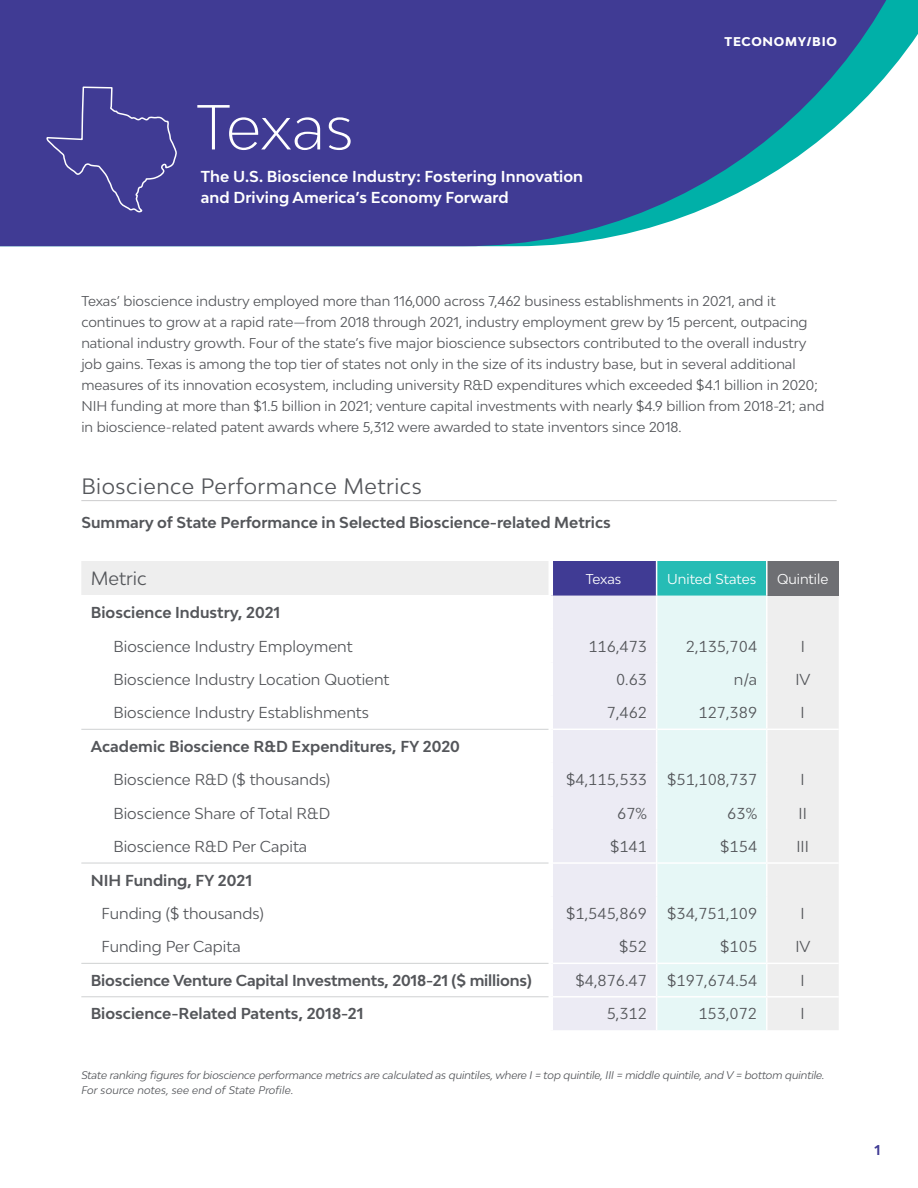
<style>
.page{position:relative;width:918px;height:1188px;background:#fff}
.page>*{position:absolute;margin:0;border:0;box-sizing:border-box;transform-origin:0 0}
.t1{font:300 60px "Bw Modelica";letter-spacing:-.005em;color:#fff}
.t2{font:21px "Bw Modelica";letter-spacing:.025em;color:#54565a}
.t3{font:18px "Bw Modelica";color:#54565a}
.t4{font:15px "Bw Modelica";color:#54565a}
.t5{font:700 15px "Bw Modelica";color:#54565a}
.t6{font:700 15px/21px "Bw Modelica";letter-spacing:.005em;color:#fff}
.t7{font:13.5px/21px "Bw Modelica";color:#54565a}
.t8{font:13.5px "Bw Modelica";color:#fff}
.t9{font:700 13.5px "Bw Modelica";color:#403b94}
.t10{font:800 12px "Bw Modelica";letter-spacing:.06em;color:#fff}
.t11{font:italic 10.5px/15px "Bw Modelica";letter-spacing:-.01em;color:#54565a}
</style>
<div class="page">
<svg style="left:0;top:0;width:918px;height:246px;background:#5359a2"></svg>
<svg style="left:46px;top:86px;width:132px;height:126px;background:#484499"></svg>
<hr style="left:81px;top:500px;width:756px;height:1px;background:#ccccce">
<div style="left:81px;top:561px;width:758px;height:469px;background:#eee"></div>
<div style="left:551px;top:561px;width:106px;height:35px;background:#403b94"></div>
<div style="left:657px;top:561px;width:110px;height:35px;background:#26bcb5"></div>
<div style="left:767px;top:561px;width:72px;height:35px;background:#6e6f73"></div>
<div style="left:81px;top:596px;width:470px;height:33px;background:#fff"></div>
<div style="left:553px;top:596px;width:103px;height:434px;background:#ecebf4"></div>
<div style="left:657px;top:596px;width:109px;height:434px;background:#e6f7f6"></div>
<svg style="left:81px;top:629px;width:468px;height:100px"></svg>
<svg style="left:81px;top:730px;width:468px;height:300px"></svg>
<hr style="left:553px;top:729px;width:103px;height:1px;background:#fff">
<hr style="left:657px;top:729px;width:110px;height:1px;background:#fff">
<hr style="left:767px;top:729px;width:72px;height:1px;background:#fff">
<hr style="left:553px;top:996px;width:103px;height:2px;background:#fff">
<hr style="left:657px;top:996px;width:110px;height:2px;background:#fff">
<hr style="left:767px;top:996px;width:72px;height:2px;background:#fff">
<hr style="left:553px;top:963px;width:103px;height:1px;background:#fff">
<hr style="left:657px;top:963px;width:110px;height:1px;background:#fff">
<hr style="left:767px;top:963px;width:72px;height:1px;background:#fff">
<hr style="left:553px;top:862px;width:103px;height:2px;background:#fff">
<hr style="left:657px;top:862px;width:110px;height:2px;background:#fff">
<hr style="left:767px;top:862px;width:72px;height:2px;background:#fff">
<hr style="left:656px;top:561px;width:1px;height:35px;background:#fff">
<hr style="left:766px;top:561px;width:2px;height:35px;background:#fff">
<hr style="left:656px;top:596px;width:1px;height:33px;background:#fff">
<hr style="left:656px;top:629px;width:1px;height:33px;background:#fff">
<hr style="left:656px;top:662px;width:1px;height:34px;background:#fff">
<hr style="left:656px;top:696px;width:1px;height:33px;background:#fff">
<hr style="left:656px;top:729px;width:1px;height:34px;background:#fff">
<hr style="left:656px;top:763px;width:1px;height:33px;background:#fff">
<hr style="left:656px;top:796px;width:1px;height:34px;background:#fff">
<hr style="left:656px;top:830px;width:1px;height:33px;background:#fff">
<hr style="left:656px;top:863px;width:1px;height:33px;background:#fff">
<hr style="left:656px;top:896px;width:1px;height:34px;background:#fff">
<hr style="left:656px;top:930px;width:1px;height:33px;background:#fff">
<hr style="left:656px;top:963px;width:1px;height:34px;background:#fff">
<hr style="left:656px;top:997px;width:1px;height:33px;background:#fff">
<hr style="left:766px;top:596px;width:2px;height:33px;background:#fff">
<hr style="left:766px;top:629px;width:2px;height:33px;background:#fff">
<hr style="left:766px;top:662px;width:2px;height:34px;background:#fff">
<hr style="left:766px;top:696px;width:2px;height:33px;background:#fff">
<hr style="left:766px;top:730px;width:2px;height:33px;background:#fff">
<hr style="left:766px;top:763px;width:2px;height:33px;background:#fff">
<hr style="left:766px;top:796px;width:2px;height:34px;background:#fff">
<hr style="left:766px;top:830px;width:2px;height:32px;background:#fff">
<hr style="left:766px;top:864px;width:2px;height:32px;background:#fff">
<hr style="left:766px;top:896px;width:2px;height:34px;background:#fff">
<hr style="left:766px;top:930px;width:2px;height:33px;background:#fff">
<hr style="left:766px;top:964px;width:2px;height:32px;background:#fff">
<hr style="left:766px;top:998px;width:2px;height:32px;background:#fff">
<hr style="left:549px;top:561px;width:4px;height:35px;background:#fff">
<hr style="left:549px;top:596px;width:4px;height:33px;background:#fff">
<hr style="left:549px;top:629px;width:4px;height:33px;background:#fff">
<hr style="left:549px;top:662px;width:4px;height:34px;background:#fff">
<hr style="left:549px;top:696px;width:4px;height:33px;background:#fff">
<hr style="left:549px;top:729px;width:4px;height:34px;background:#fff">
<hr style="left:549px;top:763px;width:4px;height:33px;background:#fff">
<hr style="left:549px;top:796px;width:4px;height:34px;background:#fff">
<hr style="left:549px;top:830px;width:4px;height:33px;background:#fff">
<hr style="left:549px;top:863px;width:4px;height:33px;background:#fff">
<hr style="left:549px;top:896px;width:4px;height:34px;background:#fff">
<hr style="left:549px;top:930px;width:4px;height:33px;background:#fff">
<hr style="left:549px;top:963px;width:4px;height:34px;background:#fff">
<hr style="left:549px;top:997px;width:4px;height:33px;background:#fff">
<hr style="left:81px;top:729px;width:468px;height:1px;background:#cfd1d2">
<hr style="left:81px;top:863px;width:468px;height:1px;background:#cfd1d2">
<hr style="left:81px;top:963px;width:468px;height:1px;background:#cfd1d2">
<hr style="left:81px;top:996px;width:468px;height:1px;background:#cfd1d2">
<h1 class="t1" style="left:197px;top:88px;width:159px">Texas</h1>
<p class="t6" style="left:201px;top:165px;width:384px">The U.S. Bioscience Industry: Fostering Innovation and Driving America’s Economy Forward</p>
<p class="t10" style="left:725px;top:34px;width:114px">TECONOMY/BIO</p>
<p class="t7" style="left:81px;top:290px;width:745px">Texas’ bioscience industry employed more than 116,000 across 7,462 business establishments in 2021, and it continues to grow at a rapid rate—from 2018 through 2021, industry employment grew by 15 percent, outpacing national industry growth. Four of the state’s five major bioscience subsectors contributed to the overall industry job gains. Texas is among the top tier of states not only in the size of its industry base, but in several additional measures of its innovation ecosystem, including university R&amp;D expenditures which exceeded $4.1 billion in 2020; NIH funding at more than $1.5 billion in 2021; venture capital investments with nearly $4.9 billion from 2018-21; and in bioscience-related patent awards where 5,312 were awarded to state inventors since 2018.</p>
<h2 class="t2" style="left:81px;top:472px;width:342px">Bioscience Performance Metrics</h2>
<p class="t5" style="left:81px;top:513px;width:531px">Summary of State Performance in Selected Bioscience-related Metrics</p>
<h3 class="t3" style="left:91px;top:567px;width:57px">Metric</h3>
<p class="t8" style="left:586px;top:570px;width:37px">Texas</p>
<p class="t8" style="left:667px;top:570px;width:90px">United States</p>
<p class="t8" style="left:777px;top:570px;width:53px">Quintile</p>
<p class="t5" style="left:91px;top:603px;width:191px">Bioscience Industry, 2021</p>
<p class="t4" style="left:114px;top:636px;width:241px">Bioscience Industry Employment</p>
<p class="t4" style="left:588px;top:636px;width:60px">116,473</p>
<p class="t4" style="left:686px;top:636px;width:73px">2,135,704</p>
<p class="t4" style="left:801px;top:636px;width:6px">I</p>
<p class="t4" style="left:114px;top:670px;width:277px">Bioscience Industry Location Quotient</p>
<p class="t4" style="left:616px;top:670px;width:33px">0.63</p>
<p class="t4" style="left:734px;top:670px;width:25px">n/a</p>
<p class="t4" style="left:795px;top:670px;width:17px">IV</p>
<p class="t4" style="left:114px;top:703px;width:257px">Bioscience Industry Establishments</p>
<p class="t4" style="left:607px;top:703px;width:42px">7,462</p>
<p class="t4" style="left:698px;top:703px;width:60px">127,389</p>
<p class="t4" style="left:801px;top:703px;width:6px">I</p>
<p class="t5" style="left:91px;top:737px;width:371px">Academic Bioscience R&amp;D Expenditures, FY 2020</p>
<p class="t4" style="left:113px;top:770px;width:218px">Bioscience R&amp;D ($ thousands)</p>
<p class="t4" style="left:566px;top:770px;width:82px">$4,115,533</p>
<p class="t4" style="left:667px;top:770px;width:92px">$51,108,737</p>
<p class="t4" style="left:801px;top:770px;width:6px">I</p>
<p class="t4" style="left:113px;top:803px;width:218px">Bioscience Share of Total R&amp;D</p>
<p class="t4" style="left:617px;top:803px;width:31px">67%</p>
<p class="t4" style="left:727px;top:803px;width:31px">63%</p>
<p class="t4" style="left:799px;top:803px;width:10px">II</p>
<p class="t4" style="left:113px;top:837px;width:195px">Bioscience R&amp;D Per Capita</p>
<p class="t4" style="left:610px;top:837px;width:39px">$141</p>
<p class="t4" style="left:720px;top:837px;width:39px">$154</p>
<p class="t4" style="left:796px;top:837px;width:14px">III</p>
<p class="t5" style="left:91px;top:870px;width:163px">NIH Funding, FY 2021</p>
<p class="t4" style="left:102px;top:904px;width:164px">Funding ($ thousands)</p>
<p class="t4" style="left:566px;top:904px;width:82px">$1,545,869</p>
<p class="t4" style="left:667px;top:904px;width:92px">$34,751,109</p>
<p class="t4" style="left:801px;top:904px;width:6px">I</p>
<p class="t4" style="left:102px;top:937px;width:141px">Funding Per Capita</p>
<p class="t4" style="left:619px;top:937px;width:29px">$52</p>
<p class="t4" style="left:720px;top:937px;width:39px">$105</p>
<p class="t4" style="left:795px;top:937px;width:17px">IV</p>
<p class="t5" style="left:91px;top:971px;width:443px">Bioscience Venture Capital Investments, 2018-21 ($ millions)</p>
<p class="t4" style="left:576px;top:971px;width:73px">$4,876.47</p>
<p class="t4" style="left:667px;top:971px;width:91px">$197,674.54</p>
<p class="t4" style="left:801px;top:971px;width:6px">I</p>
<p class="t5" style="left:91px;top:1004px;width:274px">Bioscience-Related Patents, 2018-21</p>
<p class="t4" style="left:607px;top:1004px;width:42px">5,312</p>
<p class="t4" style="left:698px;top:1004px;width:60px">153,072</p>
<p class="t4" style="left:801px;top:1004px;width:6px">I</p>
<p class="t11" style="left:81px;top:1067px;width:745px">State ranking figures for bioscience performance metrics are calculated as quintiles, where I = top quintile, III = middle quintile, and V = bottom quintile.<br>For source notes, see end of State Profile.</p>
<p class="t9" style="left:874px;top:1141px;width:8px">1</p>
</div>
